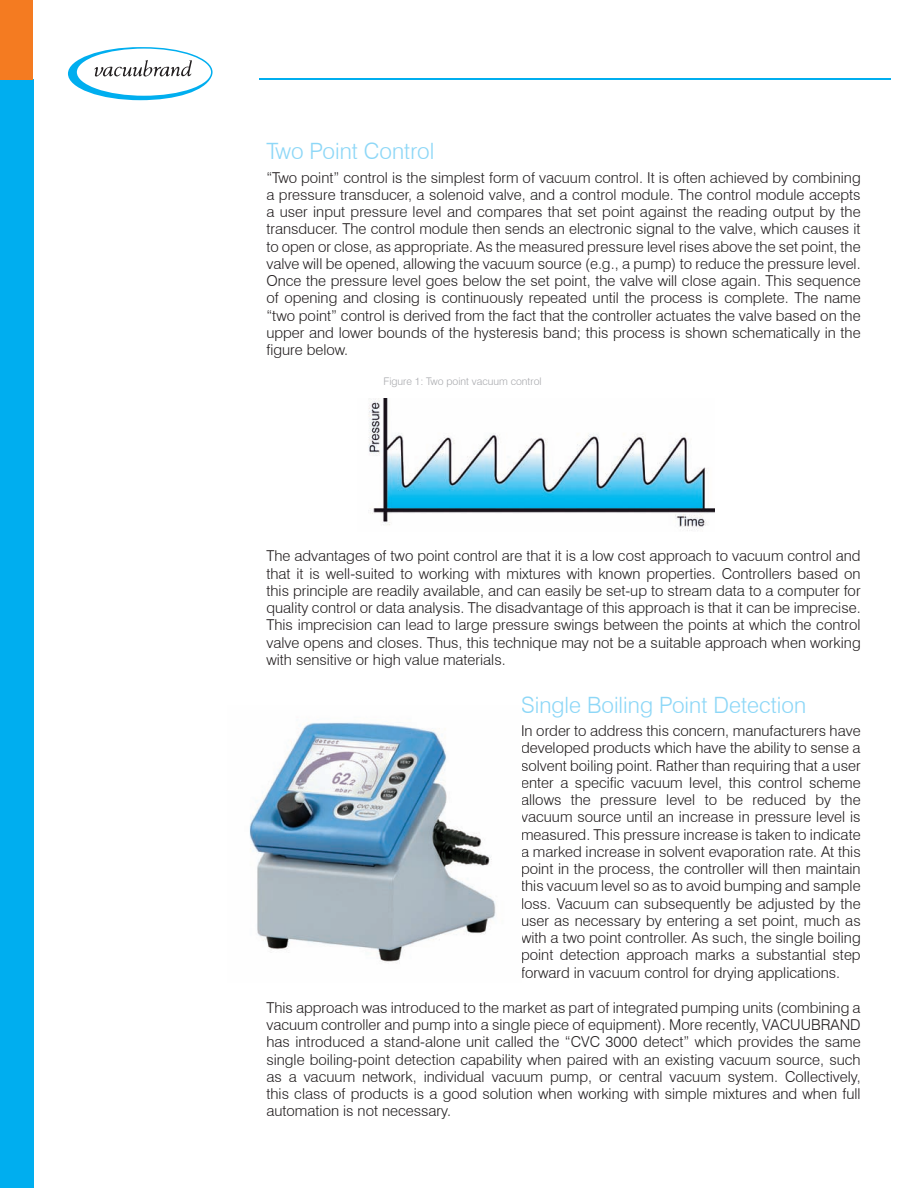
<style>
.page{position:relative;width:918px;height:1188px;background:#fff}
.page>*{position:absolute;margin:0;border:0;box-sizing:border-box;transform-origin:0 0}
.t1{font:300 22.5px "Swiss 721 BT";color:#8dd7f7}
.t2{font:300 15px/17.2px "Swiss 721 BT";color:#231f20;text-align:justify}
.t3{font:300 10.5px "Swiss 721 BT";color:#a8a9ad}
</style>
<div class="page">
<img style="left:368px;top:399px;width:347px;height:132px">
<svg style="left:68px;top:47px;width:144px;height:53px"></svg>
<hr style="left:259px;top:79px;width:632px;height:1px;background:#00aeef">
<div style="left:0;top:79px;width:34px;height:1109px;background:#00aeef"></div>
<div style="left:0;top:0;width:33px;height:80px;background:#f47b21"></div>
<img style="left:249px;top:722px;width:247px;height:241px">
<h1 class="t1" style="left:266px;top:138px;width:170px">Two Point Control</h1>
<p class="t2" style="left:266px;top:168px;width:596px">“Two point” control is the simplest form of vacuum control. It is often achieved by combining a pressure transducer, a solenoid valve, and a control module. The control module accepts a user input pressure level and compares that set point against the reading output by the transducer. The control module then sends an electronic signal to the valve, which causes it to open or close, as appropriate. As the measured pressure level rises above the set point, the valve will be opened, allowing the vacuum source (e.g., a pump) to reduce the pressure level.<br>Once the pressure level goes below the set point, the valve will close again. This sequence of opening and closing is continuously repeated until the process is complete. The name “two point” control is derived from the fact that the controller actuates the valve based on the upper and lower bounds of the hysteresis band; this process is shown schematically in the figure below.</p>
<p class="t3" style="left:383px;top:375px;width:160px">Figure 1: Two point vacuum control</p>
<p class="t2" style="left:266px;top:547px;width:596px">The advantages of two point control are that it is a low cost approach to vacuum control and that it is well-suited to working with mixtures with known properties. Controllers based on this principle are readily available, and can easily be set-up to stream data to a computer for quality control or data analysis. The disadvantage of this approach is that it can be imprecise.<br>This imprecision can lead to large pressure swings between the points at which the control valve opens and closes. Thus, this technique may not be a suitable approach when working with sensitive or high value materials.</p>
<h1 class="t1" style="left:521px;top:691px;width:287px">Single Boiling Point Detection</h1>
<p class="t2" style="left:521px;top:722px;width:341px">In order to address this concern, manufacturers have developed products which have the ability to sense a solvent boiling point. Rather than requiring that a user enter a specific vacuum level, this control scheme allows the pressure level to be reduced by the vacuum source until an increase in pressure level is measured. This pressure increase is taken to indicate a marked increase in solvent evaporation rate. At this point in the process, the controller will then maintain this vacuum level so as to avoid bumping and sample loss. Vacuum can subsequently be adjusted by the user as necessary by entering a set point, much as with a two point controller. As such, the single boiling point detection approach marks a substantial step forward in vacuum control for drying applications.</p>
<p class="t2" style="left:266px;top:999px;width:596px">This approach was introduced to the market as part of integrated pumping units (combining a vacuum controller and pump into a single piece of equipment). More recently, VACUUBRAND has introduced a stand-alone unit called the “CVC 3000 detect” which provides the same single boiling-point detection capability when paired with an existing vacuum source, such as a vacuum network, individual vacuum pump, or central vacuum system. Collectively, this class of products is a good solution when working with simple mixtures and when full automation is not necessary.</p>
</div>
